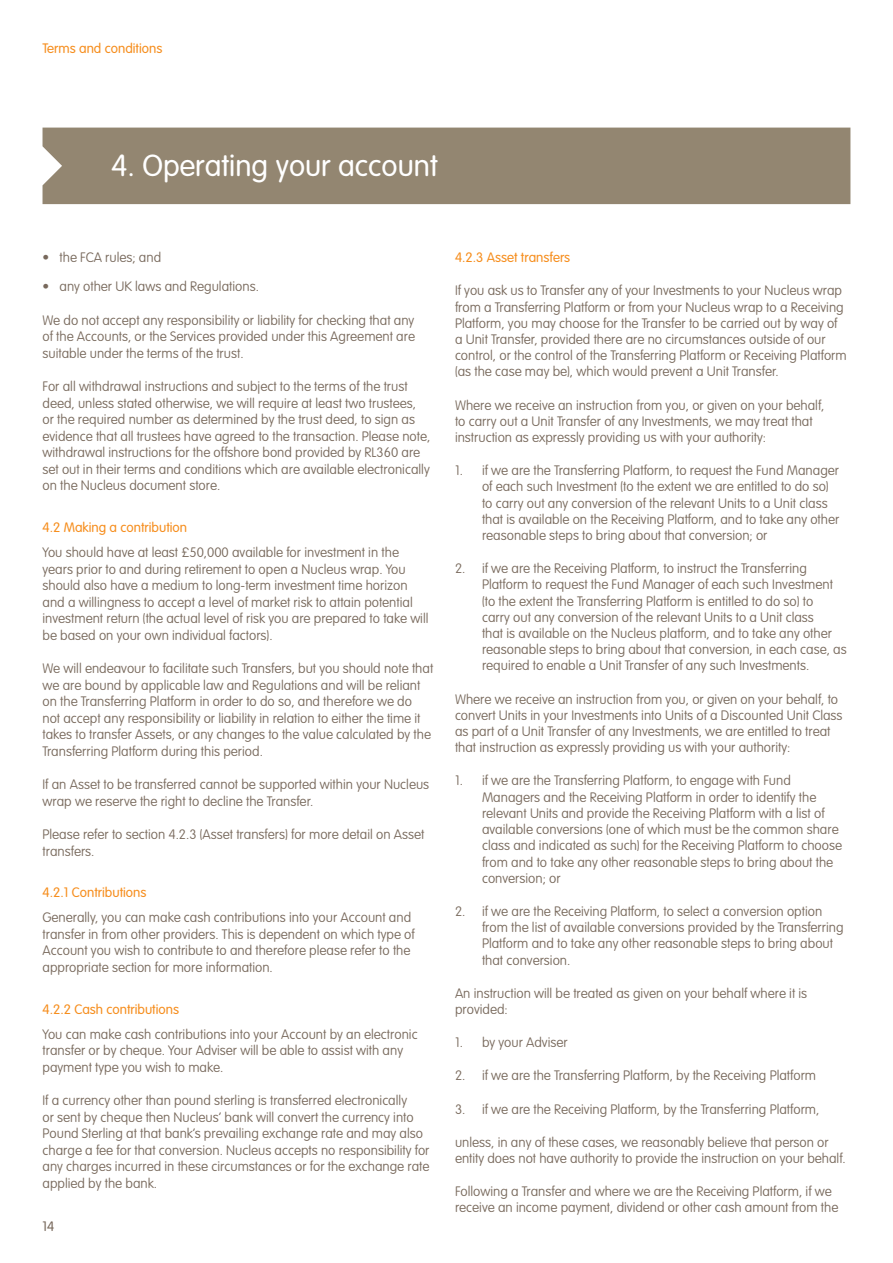
<style>
.page{position:relative;width:893px;height:1263px;background:#fff}
.page>*{position:absolute;margin:0;border:0;box-sizing:border-box;transform-origin:0 0}
.Section_title{font:300 30px "VAG Rounded Std";color:#fff}
.Body_copy{font:100 13.5px/16.5px "VAG Rounded Std";color:#78695c}
.Section_sub_header_small{font:100 13.5px/16.2px "VAG Rounded Std";color:#78695c}
.Section_sub_header_small-2{font:300 13.5px "VAG Rounded Std";color:#f68e1e}
.t1{font:300 13.5px "VAG Rounded Std";color:#78695c}
</style>
<div class="page">
<div style="left:43px;top:128px;width:807px;height:76px;background:#938671"></div>
<p class="Section_sub_header_small-2" style="left:43px;top:40px;width:121px">Terms and conditions</p>
<p class="Section_title" style="left:111px;top:148px;width:328px">4. Operating your account</p>
<p class="Body_copy" style="left:43px;top:250px;width:120px">• the FCA rules; and</p>
<p class="Body_copy" style="left:43px;top:279px;width:218px">• any other UK laws and Regulations.</p>
<p class="Body_copy" style="left:43px;top:312px;width:374px;text-align:justify">We do not accept any responsibility or liability for checking that any of the Accounts, or the Services provided under this Agreement are suitable under the terms of the trust.</p>
<p class="Body_copy" style="left:43px;top:379px;width:389px">For all withdrawal instructions and subject to the terms of the trust deed, unless stated otherwise, we will require at least two trustees, or the required number as determined by the trust deed, to sign as evidence that all trustees have agreed to the transaction. Please note, withdrawal instructions for the offshore bond provided by RL360 are set out in their terms and conditions which are available electronically on the Nucleus document store.</p>
<p class="Section_sub_header_small-2" style="left:43px;top:520px;width:146px">4.2 Making a contribution</p>
<p class="Body_copy" style="left:43px;top:545px;width:388px">You should have at least £50,000 available for investment in the years prior to and during retirement to open a Nucleus wrap. You should also have a medium to long-term investment time horizon and a willingness to accept a level of market risk to attain potential investment return (the actual level of risk you are prepared to take will be based on your own individual factors).</p>
<p class="Body_copy" style="left:43px;top:661px;width:392px">We will endeavour to facilitate such Transfers, but you should note that we are bound by applicable law and Regulations and will be reliant on the Transferring Platform in order to do so, and therefore we do<br>not accept any responsibility or liability in relation to either the time it takes to transfer Assets, or any changes to the value calculated by the Transferring Platform during this period.</p>
<p class="Body_copy" style="left:43px;top:777px;width:388px">If an Asset to be transferred cannot be supported within your Nucleus wrap we reserve the right to decline the Transfer.</p>
<p class="Body_copy" style="left:43px;top:827px;width:383px">Please refer to section 4.2.3 (Asset transfers) for more detail on Asset transfers.</p>
<p class="Section_sub_header_small-2" style="left:43px;top:885px;width:105px">4.2.1 Contributions</p>
<p class="Body_copy" style="left:43px;top:910px;width:374px">Generally, you can make cash contributions into your Account and transfer in from other providers. This is dependent on which type of Account you wish to contribute to and therefore please refer to the appropriate section for more information.</p>
<p class="Section_sub_header_small-2" style="left:43px;top:1001px;width:138px">4.2.2 Cash contributions</p>
<p class="Body_copy" style="left:43px;top:1026px;width:377px">You can make cash contributions into your Account by an electronic transfer or by cheque. Your Adviser will be able to assist with any payment type you wish to make.</p>
<p class="Body_copy" style="left:43px;top:1093px;width:388px">If a currency other than pound sterling is transferred electronically<br>or sent by cheque then Nucleus’ bank will convert the currency into Pound Sterling at that bank’s prevailing exchange rate and may also charge a fee for that conversion. Nucleus accepts no responsibility for any charges incurred in these circumstances or for the exchange rate applied by the bank.</p>
<p class="t1" style="left:43px;top:1218px;width:13px">14</p>
<p class="Section_sub_header_small-2" style="left:455px;top:250px;width:117px">4.2.3 Asset transfers</p>
<p class="Section_sub_header_small" style="left:455px;top:283px;width:393px">If you ask us to Transfer any of your Investments to your Nucleus wrap from a Transferring Platform or from your Nucleus wrap to a Receiving Platform, you may choose for the Transfer to be carried out by way of a Unit Transfer, provided there are no circumstances outside of our control, or the control of the Transferring Platform or Receiving Platform (as the case may be), which would prevent a Unit Transfer.</p>
<p class="Section_sub_header_small" style="left:455px;top:397px;width:371px">Where we receive an instruction from you, or given on your behalf, to carry out a Unit Transfer of any Investments, we may treat that instruction as expressly providing us with your authority:</p>
<p class="Body_copy" style="left:482px;top:463px;width:359px;text-indent:-27px">1. if we are the Transferring Platform, to request the Fund Manager of each such Investment (to the extent we are entitled to do so) to carry out any conversion of the relevant Units to a Unit class that is available on the Receiving Platform, and to take any other reasonable steps to bring about that conversion; or</p>
<p class="Body_copy" style="left:482px;top:561px;width:366px;text-indent:-27px">2. if we are the Receiving Platform, to instruct the Transferring Platform to request the Fund Manager of each such Investment (to the extent the Transferring Platform is entitled to do so) to<br>carry out any conversion of the relevant Units to a Unit class<br>that is available on the Nucleus platform, and to take any other reasonable steps to bring about that conversion, in each case, as required to enable a Unit Transfer of any such Investments.</p>
<p class="Section_sub_header_small" style="left:455px;top:691px;width:389px">Where we receive an instruction from you, or given on your behalf, to convert Units in your Investments into Units of a Discounted Unit Class as part of a Unit Transfer of any Investments, we are entitled to treat that instruction as expressly providing us with your authority:</p>
<p class="Body_copy" style="left:482px;top:773px;width:362px;text-indent:-27px">1. if we are the Transferring Platform, to engage with Fund Managers and the Receiving Platform in order to identify the relevant Units and provide the Receiving Platform with a list of available conversions (one of which must be the common share class and indicated as such) for the Receiving Platform to choose from and to take any other reasonable steps to bring about the conversion; or</p>
<p class="Body_copy" style="left:482px;top:903px;width:363px;text-indent:-27px">2. if we are the Receiving Platform, to select a conversion option from the list of available conversions provided by the Transferring Platform and to take any other reasonable steps to bring about that conversion.</p>
<p class="Section_sub_header_small" style="left:455px;top:985px;width:354px">An instruction will be treated as given on your behalf where it is provided:</p>
<p class="Body_copy" style="left:455px;top:1034px;width:114px">1. by your Adviser</p>
<p class="Body_copy" style="left:455px;top:1068px;width:363px">2. if we are the Transferring Platform, by the Receiving Platform</p>
<p class="Body_copy" style="left:455px;top:1101px;width:366px">3. if we are the Receiving Platform, by the Transferring Platform,</p>
<p class="Section_sub_header_small" style="left:455px;top:1134px;width:392px">unless, in any of these cases, we reasonably believe that person or entity does not have authority to provide the instruction on your behalf.</p>
<p class="Section_sub_header_small" style="left:455px;top:1184px;width:385px">Following a Transfer and where we are the Receiving Platform, if we receive an income payment, dividend or other cash amount from the</p>
</div>
